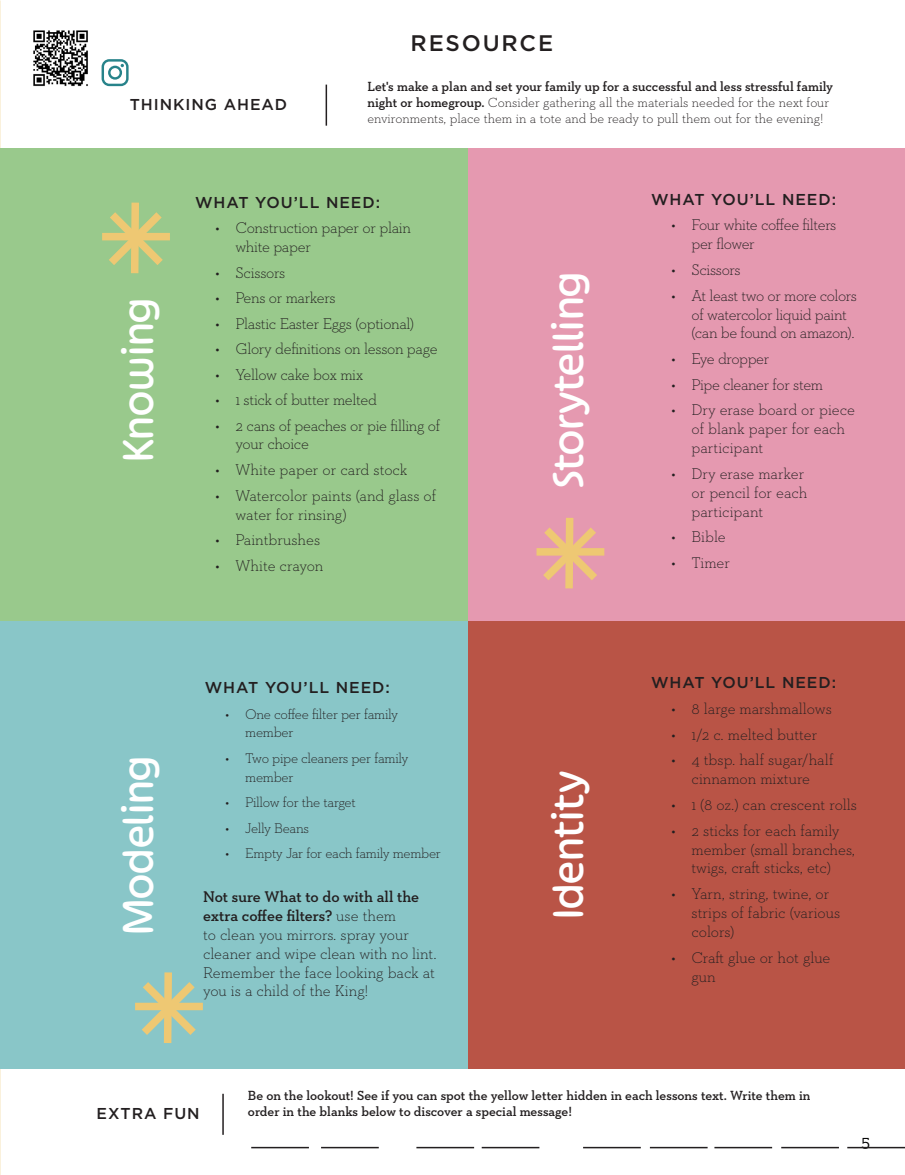
<style>
.page{position:relative;width:905px;height:1175px;background:#fff}
.page>*{position:absolute;margin:0;border:0;box-sizing:border-box;transform-origin:0 0}
.t1{font:300 46.5px "Ohno Softie Var";color:#fff}
.SUBHEAD{font:500 22.5px "Gotham";letter-spacing:.08em;color:#231f20}
.t2{font:18px "Neutraface Slab Text";color:#000}
.Body_Copy_First_Para{font:300 15.75px/18.9px "Neutraface Slab Text";letter-spacing:-.01em;color:#231f20}
.Body_Copy_First_Para-2{font:300 15.75px/18.9px "Neutraface Slab Text";letter-spacing:-.03em;color:#231f20}
.Sub_Head{font:500 15.75px "Gotham";letter-spacing:.06em;color:#231f20}
.t3{font:300 14.25px/18.8px "Neutraface Slab Text";letter-spacing:-.025em;color:#231f20}
.Body_Copy_First_Para-3{font:300 13.5px/16.2px "Neutraface Slab Text";letter-spacing:-.005em;color:#231f20}
.Body_Copy_First_Para-4{font:600 13.5px/16.2px "Neutraface Slab Text";color:#231f20}
.s1{font-weight:600}
</style>
<div class="page">
<img style="left:33px;top:30px;width:55px;height:57px">
<svg style="left:102px;top:59px;width:27px;height:27px"></svg>
<div style="left:0;top:148px;width:469px;height:473px;background:#99c98c"></div>
<div style="left:468px;top:148px;width:436px;height:473px;background:#e599b0"></div>
<div style="left:0;top:621px;width:469px;height:447px;background:#89c6c8"></div>
<div style="left:468px;top:621px;width:436px;height:447px;background:#b95446"></div>
<hr style="left:325px;top:85px;width:2px;height:41px;background:#231f20">
<hr style="left:222px;top:1093px;width:2px;height:41px;background:#231f20">
<hr style="left:251px;top:1146px;width:58px;height:2px;background:#231f20">
<hr style="left:321px;top:1146px;width:58px;height:2px;background:#231f20">
<hr style="left:416px;top:1146px;width:58px;height:2px;background:#231f20">
<hr style="left:481px;top:1146px;width:58px;height:2px;background:#231f20">
<hr style="left:583px;top:1146px;width:57px;height:2px;background:#231f20">
<hr style="left:650px;top:1146px;width:57px;height:2px;background:#231f20">
<hr style="left:714px;top:1146px;width:58px;height:2px;background:#231f20">
<hr style="left:781px;top:1146px;width:57px;height:2px;background:#231f20">
<hr style="left:847px;top:1146px;width:57px;height:2px;background:#231f20">
<svg style="left:102px;top:202px;width:68px;height:72px"></svg>
<svg style="left:536px;top:517px;width:69px;height:72px"></svg>
<svg style="left:135px;top:972px;width:68px;height:71px"></svg>
<p class="Sub_Head" style="left:130px;top:94px;width:159px">THINKING AHEAD</p>
<p class="SUBHEAD" style="left:410px;top:28px;width:144px">RESOURCE</p>
<p class="Body_Copy_First_Para-3" style="left:367px;top:78px;width:467px"><span class="s1">Let's make a plan and set your family up for a successful and less stressful family night or homegroup.</span> Consider gathering all the materials needed for the next four environments, place them in a tote and be ready to pull them out for the evening!</p>
<p class="t1" style="left:111px;top:462px;width:166px;rotate:-90deg">Knowing</p>
<p class="Sub_Head" style="left:195px;top:192px;width:186px">WHAT YOU’LL NEED:</p>
<p class="Body_Copy_First_Para" style="left:235px;top:218px;width:177px;text-indent:-20px">• Construction paper or plain white paper</p>
<p class="Body_Copy_First_Para" style="left:215px;top:262px;width:71px">• Scissors</p>
<p class="Body_Copy_First_Para" style="left:215px;top:288px;width:122px">• Pens or markers</p>
<p class="Body_Copy_First_Para" style="left:215px;top:313px;width:200px">• Plastic Easter Eggs (optional)</p>
<p class="Body_Copy_First_Para" style="left:215px;top:339px;width:224px">• Glory definitions on lesson page</p>
<p class="Body_Copy_First_Para" style="left:215px;top:364px;width:150px">• Yellow cake box mix</p>
<p class="Body_Copy_First_Para" style="left:215px;top:390px;width:163px">• 1 stick of butter melted</p>
<p class="Body_Copy_First_Para" style="left:235px;top:415px;width:206px;text-indent:-20px">• 2 cans of peaches or pie filling of your choice</p>
<p class="Body_Copy_First_Para" style="left:215px;top:460px;width:193px">• White paper or card stock</p>
<p class="Body_Copy_First_Para" style="left:235px;top:485px;width:202px;text-indent:-20px">• Watercolor paints (and glass of water for rinsing)</p>
<p class="Body_Copy_First_Para" style="left:215px;top:530px;width:106px">• Paintbrushes</p>
<p class="Body_Copy_First_Para" style="left:215px;top:556px;width:110px">• White crayon</p>
<p class="t1" style="left:111px;top:935px;width:181px;rotate:-90deg">Modeling</p>
<p class="Sub_Head" style="left:205px;top:677px;width:186px">WHAT YOU’LL NEED:</p>
<p class="t3" style="left:245px;top:704px;width:154px;text-indent:-20px">• One coffee filter per family member</p>
<p class="t3" style="left:245px;top:748px;width:165px;text-indent:-20px">• Two pipe cleaners per family member</p>
<p class="t3" style="left:225px;top:792px;width:132px">• Pillow for the target</p>
<p class="t3" style="left:225px;top:818px;width:86px">• Jelly Beans</p>
<p class="t3" style="left:225px;top:843px;width:217px">• Empty Jar for each family member</p>
<p class="Body_Copy_First_Para" style="left:203px;top:886px;width:235px"><span class="s1">Not sure What to do with all the extra coffee filters?</span> use them<br>to clean you mirrors. spray your cleaner and wipe clean with no lint.<br>Remember the face looking back at you is a child of the King!</p>
<p class="t1" style="left:541px;top:488px;width:218px;rotate:-90deg">Storytelling</p>
<p class="t1" style="left:541px;top:919px;width:150px;rotate:-90deg">Identity</p>
<p class="Sub_Head" style="left:651px;top:189px;width:186px">WHAT YOU’LL NEED:</p>
<p class="Body_Copy_First_Para-2" style="left:691px;top:215px;width:146px;text-indent:-20px">• Four white coffee filters per flower</p>
<p class="Body_Copy_First_Para" style="left:671px;top:260px;width:71px">• Scissors</p>
<p class="Body_Copy_First_Para-2" style="left:691px;top:285px;width:167px;text-indent:-20px">• At least two or more colors of watercolor liquid paint (can be found on amazon).</p>
<p class="Body_Copy_First_Para-2" style="left:671px;top:349px;width:100px">• Eye dropper</p>
<p class="Body_Copy_First_Para-2" style="left:671px;top:375px;width:153px">• Pipe cleaner for stem</p>
<p class="Body_Copy_First_Para" style="left:691px;top:400px;width:165px;text-indent:-20px">• Dry erase board or piece of blank paper for each participant</p>
<p class="Body_Copy_First_Para" style="left:691px;top:464px;width:117px;text-indent:-20px">• Dry erase marker or pencil for each participant</p>
<p class="Body_Copy_First_Para" style="left:671px;top:527px;width:56px">• Bible</p>
<p class="Body_Copy_First_Para" style="left:671px;top:553px;width:60px">• Timer</p>
<p class="Sub_Head" style="left:651px;top:672px;width:186px">WHAT YOU’LL NEED:</p>
<p class="Body_Copy_First_Para" style="left:671px;top:699px;width:162px">• 8 large marshmallows</p>
<p class="Body_Copy_First_Para" style="left:671px;top:724px;width:148px">• 1/2 c. melted butter</p>
<p class="Body_Copy_First_Para" style="left:671px;top:750px;width:164px;text-align:center">• 4 tbsp. half sugar/half cinnamon mixture</p>
<p class="Body_Copy_First_Para" style="left:671px;top:795px;width:187px">• 1 (8 oz.) can crescent rolls</p>
<p class="Body_Copy_First_Para" style="left:691px;top:820px;width:165px;text-indent:-20px">• 2 sticks for each family member (small branches, twigs, craft sticks, etc)</p>
<p class="Body_Copy_First_Para" style="left:691px;top:884px;width:150px;text-indent:-20px">• Yarn, string, twine, or strips of fabric (various colors)</p>
<p class="Body_Copy_First_Para" style="left:691px;top:947px;width:141px;text-indent:-20px">• Craft glue or hot glue gun</p>
<p class="Sub_Head" style="left:97px;top:1103px;width:105px">EXTRA FUN</p>
<p class="Body_Copy_First_Para-4" style="left:248px;top:1087px;width:564px">Be on the lookout! See if you can spot the yellow letter hidden in each lessons text. Write them in order in the blanks below to discover a special message!</p>
<p class="t2" style="left:861px;top:1129px;width:11px">5</p>
</div>
